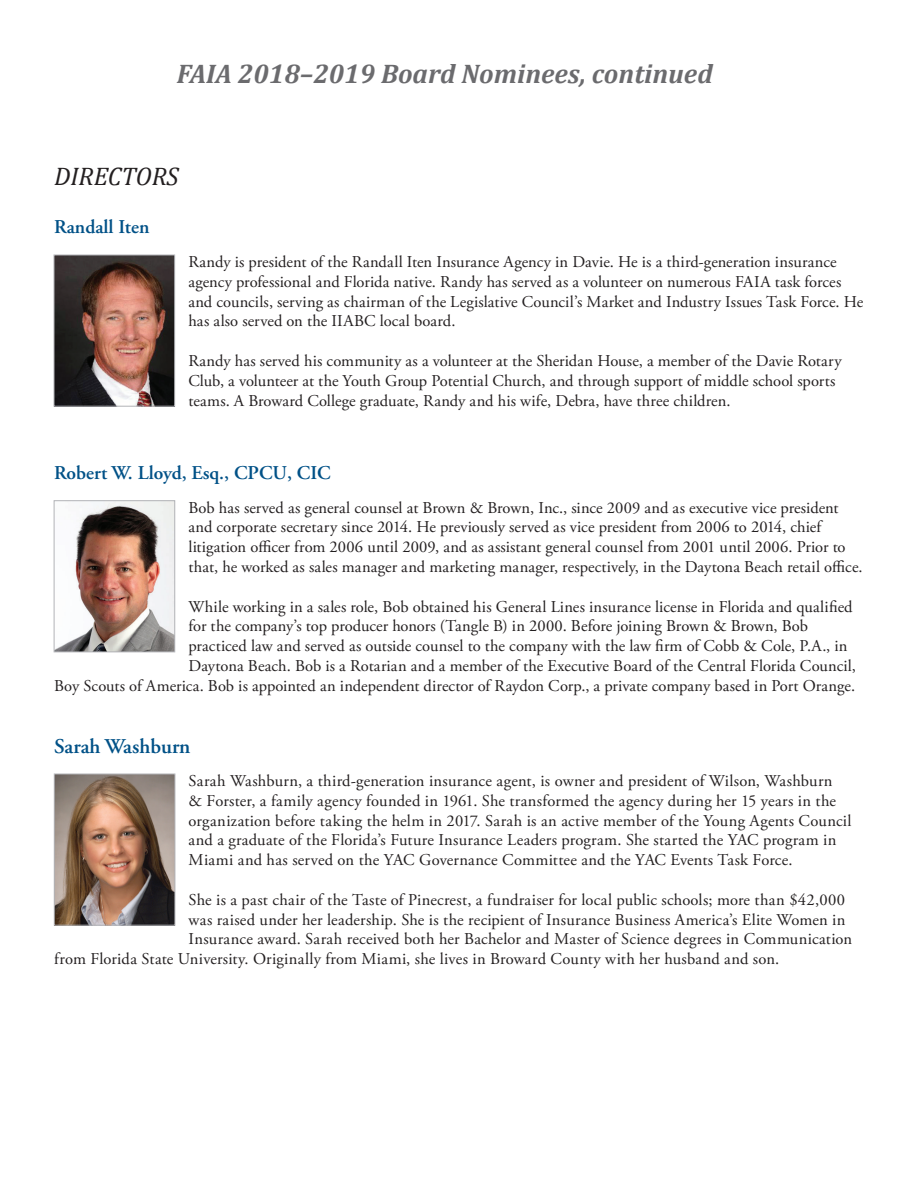
<style>
.page{position:relative;width:918px;height:1188px;background:#fff}
.page>*{position:absolute;margin:0;border:0;box-sizing:border-box;transform-origin:0 0}
.t1{font:italic 700 27px "Cambria";color:#6b6b6e}
.t2{font:italic 25.5px "Cambria";color:#231f20}
.t3{font:600 21px "Adobe Garamond Pro";color:#005187}
.t4{font:600 19.5px "Adobe Garamond Pro";color:#005187}
.t5{font:16.5px/19.8px "Adobe Garamond Pro";letter-spacing:.005em;color:#231f20}
</style>
<div class="page">
<img style="left:56px;top:257px;width:117px;height:147px">
<div style="left:54px;top:255px;width:121px;height:151px;border:1px solid #b2b3b7"></div>
<img style="left:56px;top:503px;width:117px;height:147px">
<div style="left:54px;top:501px;width:121px;height:151px;border:1px solid #b2b3b7"></div>
<img style="left:56px;top:776px;width:117px;height:147px">
<div style="left:54px;top:774px;width:121px;height:151px;border:1px solid #b2b3b7"></div>
<h1 class="t1" style="left:177px;top:55px;width:537px">FAIA 2018–2019 Board Nominees, continued</h1>
<h2 class="t2" style="left:54px;top:158px;width:126px">DIRECTORS</h2>
<p class="t4" style="left:54px;top:216px;width:97px">Randall Iten</p>
<p class="t5" style="left:188px;top:252px;width:677px">Randy is president of the Randall Iten Insurance Agency in Davie. He is a third-generation insurance agency professional and Florida native. Randy has served as a volunteer on numerous FAIA task forces and councils, serving as chairman of the Legislative Council’s Market and Industry Issues Task Force. He has also served on the IIABC local board.</p>
<p class="t5" style="left:188px;top:351px;width:655px">Randy has served his community as a volunteer at the Sheridan House, a member of the Davie Rotary<br>Club, a volunteer at the Youth Group Potential Church, and through support of middle school sports teams. A Broward College graduate, Randy and his wife, Debra, have three children.</p>
<p class="t4" style="left:54px;top:461px;width:278px">Robert W. Lloyd, Esq., CPCU, CIC</p>
<p class="t5" style="left:188px;top:498px;width:676px">Bob has served as general counsel at Brown &amp; Brown, Inc., since 2009 and as executive vice president and corporate secretary since 2014. He previously served as vice president from 2006 to 2014, chief litigation officer from 2006 until 2009, and as assistant general counsel from 2001 until 2006. Prior to that, he worked as sales manager and marketing manager, respectively, in the Daytona Beach retail office.</p>
<p class="t5" style="left:188px;top:597px;width:666px">While working in a sales role, Bob obtained his General Lines insurance license in Florida and qualified</p>
<p class="t5" style="left:188px;top:617px;width:621px">for the company’s top producer honors (Tangle B) in 2000. Before joining Brown &amp; Brown, Bob</p>
<p class="t5" style="left:188px;top:637px;width:661px">practiced law and served as outside counsel to the company with the law firm of Cobb &amp; Cole, P.A., in</p>
<p class="t5" style="left:188px;top:657px;width:669px">Daytona Beach. Bob is a Rotarian and a member of the Executive Board of the Central Florida Council,</p>
<p class="t5" style="left:54px;top:676px;width:803px">Boy Scouts of America. Bob is appointed an independent director of Raydon Corp., a private company based in Port Orange.</p>
<p class="t3" style="left:54px;top:734px;width:138px">Sarah Washburn</p>
<p class="t5" style="left:189px;top:771px;width:664px">Sarah Washburn, a third-generation insurance agent, is owner and president of Wilson, Washburn<br>&amp; Forster, a family agency founded in 1961. She transformed the agency during her 15 years in the organization before taking the helm in 2017. Sarah is an active member of the Young Agents Council and a graduate of the Florida’s Future Insurance Leaders program. She started the YAC program in Miami and has served on the YAC Governance Committee and the YAC Events Task Force.</p>
<p class="t5" style="left:189px;top:890px;width:658px">She is a past chair of the Taste of Pinecrest, a fundraiser for local public schools; more than $42,000</p>
<p class="t5" style="left:189px;top:910px;width:658px">was raised under her leadership. She is the recipient of Insurance Business America’s Elite Women in</p>
<p class="t5" style="left:189px;top:930px;width:665px">Insurance award. Sarah received both her Bachelor and Master of Science degrees in Communication</p>
<p class="t5" style="left:54px;top:950px;width:727px">from Florida State University. Originally from Miami, she lives in Broward County with her husband and son.</p>
</div>
